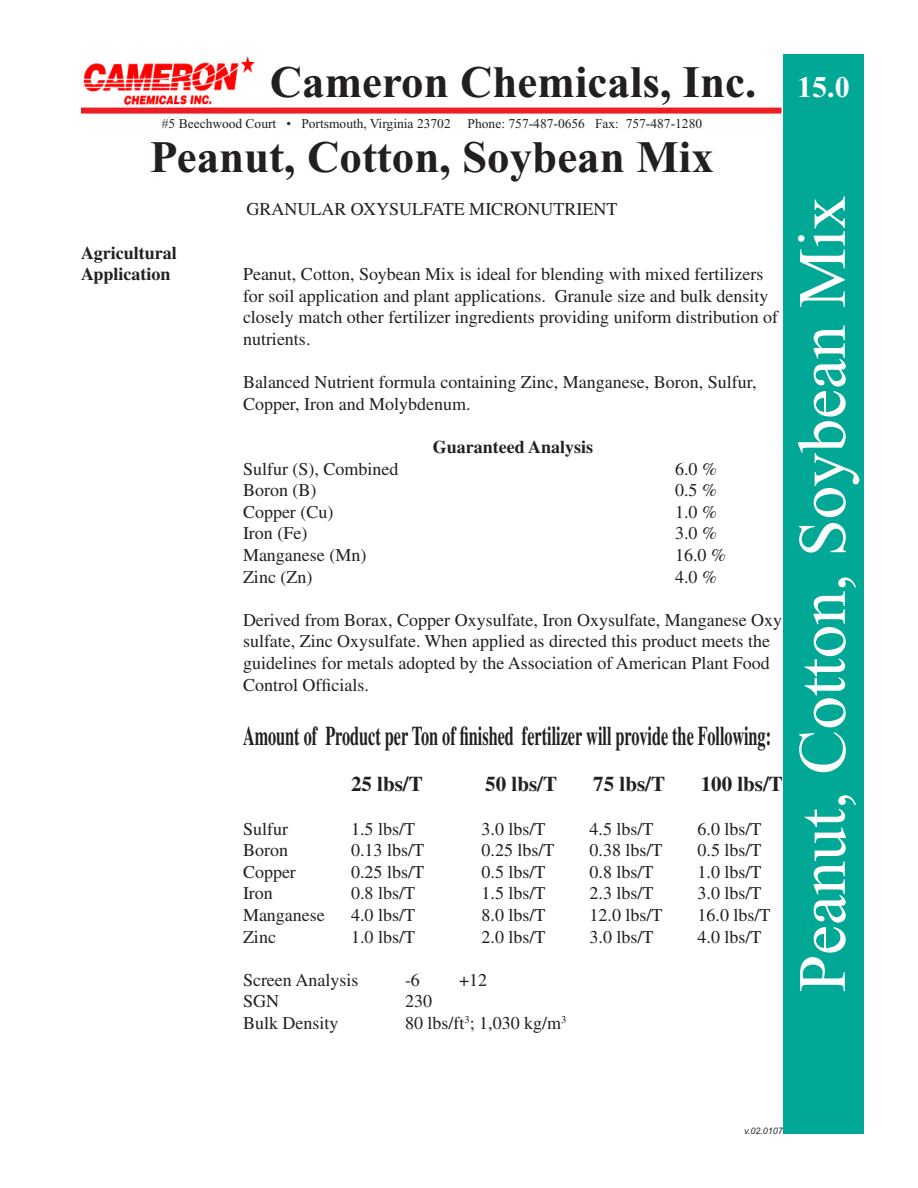
<style>
.page{position:relative;width:918px;height:1188px;background:#fff}
.page>*{position:absolute;margin:0;border:0;box-sizing:border-box;transform-origin:0 0}
.t1{font:67.5px "Times New Roman";color:#fff}
.t2{font:700 45px "Times New Roman";color:#231f20}
.t3{font:700 30px "Times New Roman";color:#fff}
.t4{font:700 27px "Times";color:#231f20;scale:.6 1}
.t5{font:700 21px "Times";color:#231f20}
.t6{font:18px/21.6px "Times";color:#231f20}
.t7{font:700 18px/21.6px "Times";color:#231f20}
.t8{font:13.5px "Times New Roman";color:#231f20}
.t9{font:italic 9px "Arial";color:#231f20}
</style>
<div class="page">
<div style="left:81px;top:108px;width:701px;height:6px;background:#ee1d23"></div>
<img style="left:83px;top:56px;width:172px;height:49px">
<div style="left:783px;top:54px;width:81px;height:1080px;background:#00a895"></div>
<p class="t2" style="left:270px;top:55px;width:488px">Cameron Chemicals, Inc.</p>
<p class="t8" style="left:162px;top:115px;width:290px">#5 Beechwood Court • Portsmouth, Virginia 23702</p>
<p class="t8" style="left:468px;top:115px;width:236px">Phone: 757-487-0656 Fax: 757-487-1280</p>
<p class="t2" style="left:150px;top:130px;width:565px">Peanut, Cotton, Soybean Mix</p>
<p class="t6" style="left:246px;top:198px;width:373px">GRANULAR OXYSULFATE MICRONUTRIENT</p>
<p class="t7" style="left:81px;top:242px;width:97px">Agricultural<br>Application</p>
<p class="t6" style="left:243px;top:263px;width:537px">Peanut, Cotton, Soybean Mix is ideal for blending with mixed fertilizers for soil application and plant applications. Granule size and bulk density closely match other fertilizer ingredients providing uniform distribution of nutrients.</p>
<p class="t6" style="left:243px;top:371px;width:515px">Balanced Nutrient formula containing Zinc, Manganese, Boron, Sulfur,<br>Copper, Iron and Molybdenum.</p>
<p class="t7" style="left:433px;top:436px;width:162px">Guaranteed Analysis</p>
<p class="t6" style="left:243px;top:458px;width:157px">Sulfur (S), Combined</p>
<p class="t6" style="left:675px;top:458px;width:43px">6.0 %</p>
<p class="t6" style="left:243px;top:479px;width:75px">Boron (B)</p>
<p class="t6" style="left:675px;top:479px;width:43px">0.5 %</p>
<p class="t6" style="left:243px;top:501px;width:92px">Copper (Cu)</p>
<p class="t6" style="left:675px;top:501px;width:43px">1.0 %</p>
<p class="t6" style="left:243px;top:522px;width:66px">Iron (Fe)</p>
<p class="t6" style="left:675px;top:522px;width:43px">3.0 %</p>
<p class="t6" style="left:243px;top:544px;width:125px">Manganese (Mn)</p>
<p class="t6" style="left:675px;top:544px;width:52px">16.0 %</p>
<p class="t6" style="left:243px;top:566px;width:71px">Zinc (Zn)</p>
<p class="t6" style="left:675px;top:566px;width:43px">4.0 %</p>
<p class="t6" style="left:243px;top:609px;width:541px">Derived from Borax, Copper Oxysulfate, Iron Oxysulfate, Manganese Oxy sulfate, Zinc Oxysulfate. When applied as directed this product meets the guidelines for metals adopted by the Association of American Plant Food Control Officials.</p>
<p class="t4" style="left:243px;top:720px;width:882px">Amount of Product per Ton of finished fertilizer will provide the Following:</p>
<p class="t5" style="left:351px;top:772px;width:73px">25 lbs/T</p>
<p class="t5" style="left:485px;top:772px;width:73px">50 lbs/T</p>
<p class="t5" style="left:593px;top:772px;width:73px">75 lbs/T</p>
<p class="t5" style="left:701px;top:772px;width:84px">100 lbs/T</p>
<p class="t6" style="left:243px;top:818px;width:46px">Sulfur</p>
<p class="t6" style="left:351px;top:818px;width:66px">1.5 lbs/T</p>
<p class="t6" style="left:482px;top:818px;width:66px">3.0 lbs/T</p>
<p class="t6" style="left:590px;top:818px;width:66px">4.5 lbs/T</p>
<p class="t6" style="left:698px;top:818px;width:66px">6.0 lbs/T</p>
<p class="t6" style="left:243px;top:839px;width:46px">Boron</p>
<p class="t6" style="left:351px;top:839px;width:75px">0.13 lbs/T</p>
<p class="t6" style="left:482px;top:839px;width:75px">0.25 lbs/T</p>
<p class="t6" style="left:590px;top:839px;width:75px">0.38 lbs/T</p>
<p class="t6" style="left:698px;top:839px;width:66px">0.5 lbs/T</p>
<p class="t6" style="left:243px;top:861px;width:54px">Copper</p>
<p class="t6" style="left:351px;top:861px;width:75px">0.25 lbs/T</p>
<p class="t6" style="left:482px;top:861px;width:66px">0.5 lbs/T</p>
<p class="t6" style="left:590px;top:861px;width:66px">0.8 lbs/T</p>
<p class="t6" style="left:698px;top:861px;width:66px">1.0 lbs/T</p>
<p class="t6" style="left:243px;top:882px;width:31px">Iron</p>
<p class="t6" style="left:351px;top:882px;width:66px">0.8 lbs/T</p>
<p class="t6" style="left:482px;top:882px;width:66px">1.5 lbs/T</p>
<p class="t6" style="left:590px;top:882px;width:66px">2.3 lbs/T</p>
<p class="t6" style="left:698px;top:882px;width:66px">3.0 lbs/T</p>
<p class="t6" style="left:243px;top:904px;width:83px">Manganese</p>
<p class="t6" style="left:351px;top:904px;width:66px">4.0 lbs/T</p>
<p class="t6" style="left:482px;top:904px;width:66px">8.0 lbs/T</p>
<p class="t6" style="left:590px;top:904px;width:75px">12.0 lbs/T</p>
<p class="t6" style="left:698px;top:904px;width:75px">16.0 lbs/T</p>
<p class="t6" style="left:243px;top:926px;width:34px">Zinc</p>
<p class="t6" style="left:351px;top:926px;width:66px">1.0 lbs/T</p>
<p class="t6" style="left:482px;top:926px;width:66px">2.0 lbs/T</p>
<p class="t6" style="left:590px;top:926px;width:66px">3.0 lbs/T</p>
<p class="t6" style="left:698px;top:926px;width:66px">4.0 lbs/T</p>
<p class="t6" style="left:243px;top:969px;width:117px">Screen Analysis</p>
<p class="t6" style="left:405px;top:969px;width:16px">-6</p>
<p class="t6" style="left:459px;top:969px;width:30px">+12</p>
<p class="t6" style="left:243px;top:990px;width:37px">SGN</p>
<p class="t6" style="left:405px;top:990px;width:28px">230</p>
<p class="t6" style="left:243px;top:1012px;width:97px">Bulk Density</p>
<p class="t6" style="left:405px;top:1012px;width:163px">80 lbs/ft<sup>3</sup>; 1,030 kg/m<sup>3</sup></p>
<p class="t3" style="left:797px;top:69px;width:54px">15.0</p>
<p class="t1" style="left:782px;top:992px;width:798px;rotate:-90deg">Peanut, Cotton, Soybean Mix</p>
<p class="t9" style="left:744px;top:1126px;width:40px">v.02.0107</p>
</div>
